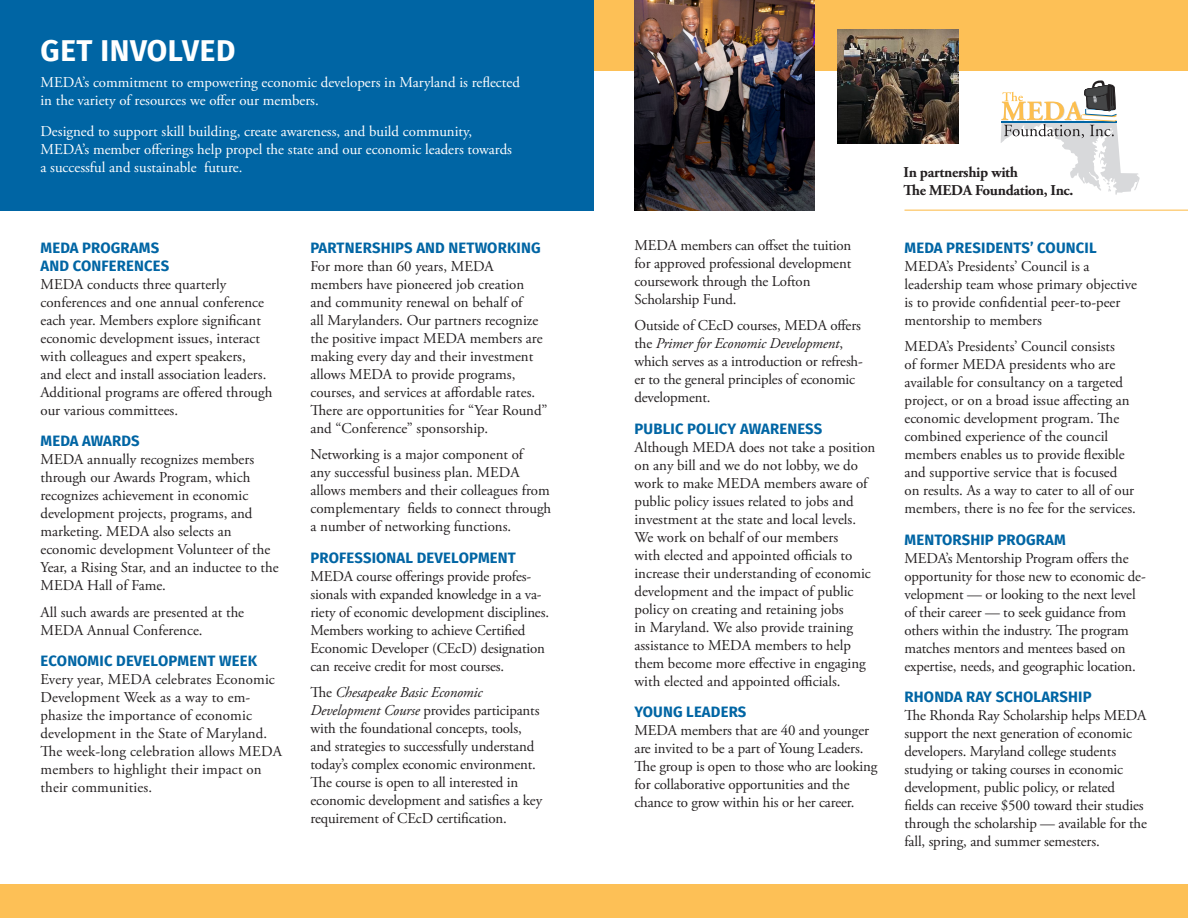
<style>
.page{position:relative;width:1188px;height:918px;background:#fff}
.page>*{position:absolute;margin:0;border:0;box-sizing:border-box;transform-origin:0 0}
.t1{font:700 30px "Fira Sans";letter-spacing:.02em;color:#fff}
.t2{font:15px/18px "Adobe Garamond Pro";color:#231f20}
.t3{font:15px/18px "Adobe Garamond Pro";color:#fff}
.t4{font:700 15px/18px "Fira Sans";letter-spacing:.01em;color:#0065a4}
.t5{font:700 15px/18px "Adobe Garamond Pro";letter-spacing:-.02em;color:#231f20}
.s1{font-style:italic}
</style>
<div class="page">
<div style="left:0;top:0;width:1188px;height:70px;background:#fdc056"></div>
<img style="left:634px;top:0;width:181px;height:211px">
<div style="left:0;top:0;width:594px;height:211px;background:#0065a4"></div>
<svg style="left:1001px;top:80px;width:139px;height:115px"></svg>
<div style="left:0;top:885px;width:1188px;height:33px;background:#fdc056"></div>
<img style="left:837px;top:30px;width:121px;height:114px">
<hr style="left:904px;top:210px;width:284px;height:1px;background:#fdc056">
<p class="t1" style="left:41px;top:25px;width:196px">GET INVOLVED</p>
<p class="t3" style="left:40px;top:73px;width:481px">MEDA’s commitment to empowering economic developers in Maryland is reflected in the variety of resources we offer our members.</p>
<p class="t3" style="left:40px;top:123px;width:473px">Designed to support skill building, create awareness, and build community,<br>MEDA’s member offerings help propel the state and our economic leaders towards a successful and sustainable future.</p>
<p class="t4" style="left:41px;top:237px;width:130px">MEDA PROGRAMS<br>AND CONFERENCES</p>
<p class="t2" style="left:40px;top:275px;width:233px">MEDA conducts three quarterly conferences and one annual conference each year. Members explore significant economic development issues, interact with colleagues and expert speakers,<br>and elect and install association leaders.<br>Additional programs are offered through our various committees.</p>
<p class="t4" style="left:41px;top:431px;width:101px">MEDA AWARDS</p>
<p class="t2" style="left:40px;top:451px;width:240px">MEDA annually recognizes members through our Awards Program, which recognizes achievement in economic development projects, programs, and marketing. MEDA also selects an economic development Volunteer of the Year, a Rising Star, and an inductee to the MEDA Hall of Fame.</p>
<p class="t2" style="left:40px;top:604px;width:205px">All such awards are presented at the<br>MEDA Annual Conference.</p>
<p class="t4" style="left:41px;top:651px;width:218px">ECONOMIC DEVELOPMENT WEEK</p>
<p class="t2" style="left:40px;top:671px;width:243px">Every year, MEDA celebrates Economic Development Week as a way to em&shy;phasize the importance of economic development in the State of Maryland.<br>The week-long celebration allows MEDA members to highlight their impact on their communities.</p>
<p class="t4" style="left:311px;top:237px;width:232px">PARTNERSHIPS AND NETWORKING</p>
<p class="t2" style="left:310px;top:257px;width:238px">For more than 60 years, MEDA members have pioneered job creation and community renewal on behalf of<br>all Marylanders. Our partners recognize the positive impact MEDA members are making every day and their investment allows MEDA to provide programs, courses, and services at affordable rates.<br>There are opportunities for “Year Round” and “Conference” sponsorship.</p>
<p class="t2" style="left:310px;top:446px;width:242px">Networking is a major component of<br>any successful business plan. MEDA allows members and their colleagues from complementary fields to connect through a number of networking functions.</p>
<p class="t4" style="left:311px;top:548px;width:207px">PROFESSIONAL DEVELOPMENT</p>
<p class="t2" style="left:310px;top:568px;width:240px">MEDA course offerings provide profes&shy;sionals with expanded knowledge in a va&shy;riety of economic development disciplines.<br>Members working to achieve Certified Economic Developer (CEcD) designation can receive credit for most courses.</p>
<p class="t2" style="left:310px;top:684px;width:233px">The <span class="s1">Chesapeake Basic Economic Development Course</span> provides participants with the foundational concepts, tools, and strategies to successfully understand today’s complex economic environment.<br>The course is open to all interested in economic development and satisfies a key requirement of CEcD certification.</p>
<p class="t2" style="left:634px;top:236px;width:218px">MEDA members can offset the tuition for approved professional development coursework through the Lofton<br>Scholarship Fund.</p>
<p class="t2" style="left:634px;top:317px;width:230px">Outside of CEcD courses, MEDA offers the <span class="s1">Primer for Economic Development</span>, which serves as a introduction or refresh&shy;er to the general principles of economic development.</p>
<p class="t4" style="left:635px;top:418px;width:189px">PUBLIC POLICY AWARENESS</p>
<p class="t2" style="left:635px;top:438px;width:242px">Although MEDA does not take a position on any bill and we do not lobby, we do work to make MEDA members aware of public policy issues related to jobs and investment at the state and local levels.<br>We work on behalf of our members<br>with elected and appointed officials to increase their understanding of economic development and the impact of public policy on creating and retaining jobs<br>in Maryland. We also provide training assistance to MEDA members to help them become more effective in engaging with elected and appointed officials.</p>
<p class="t4" style="left:635px;top:702px;width:113px">YOUNG LEADERS</p>
<p class="t2" style="left:635px;top:722px;width:245px">MEDA members that are 40 and younger are invited to be a part of Young Leaders.<br>The group is open to those who are looking for collaborative opportunities and the chance to grow within his or her career.</p>
<p class="t5" style="left:904px;top:163px;width:171px">In partnership with<br>The MEDA Foundation, Inc.</p>
<p class="t4" style="left:905px;top:237px;width:194px">MEDA PRESIDENTS’ COUNCIL</p>
<p class="t2" style="left:904px;top:257px;width:234px">MEDA’s Presidents’ Council is a leadership team whose primary objective is to provide confidential peer-to-peer mentorship to members</p>
<p class="t2" style="left:904px;top:338px;width:233px">MEDA’s Presidents’ Council consists<br>of former MEDA presidents who are available for consultancy on a targeted project, or on a broad issue affecting an economic development program. The combined experience of the council members enables us to provide flexible and supportive service that is focused on results. As a way to cater to all of our members, there is no fee for the services.</p>
<p class="t4" style="left:905px;top:530px;width:163px">MENTORSHIP PROGRAM</p>
<p class="t2" style="left:904px;top:550px;width:243px">MEDA’s Mentorship Program offers the opportunity for those new to economic de&shy;velopment — or looking to the next level of their career — to seek guidance from others within the industry. The program matches mentors and mentees based on expertise, needs, and geographic location.</p>
<p class="t4" style="left:905px;top:687px;width:189px">RHONDA RAY SCHOLARSHIP</p>
<p class="t2" style="left:904px;top:707px;width:244px">The Rhonda Ray Scholarship helps MEDA support the next generation of economic developers. Maryland college students studying or taking courses in economic development, public policy, or related fields can receive $500 toward their studies through the scholarship — available for the fall, spring, and summer semesters.</p>
</div>
